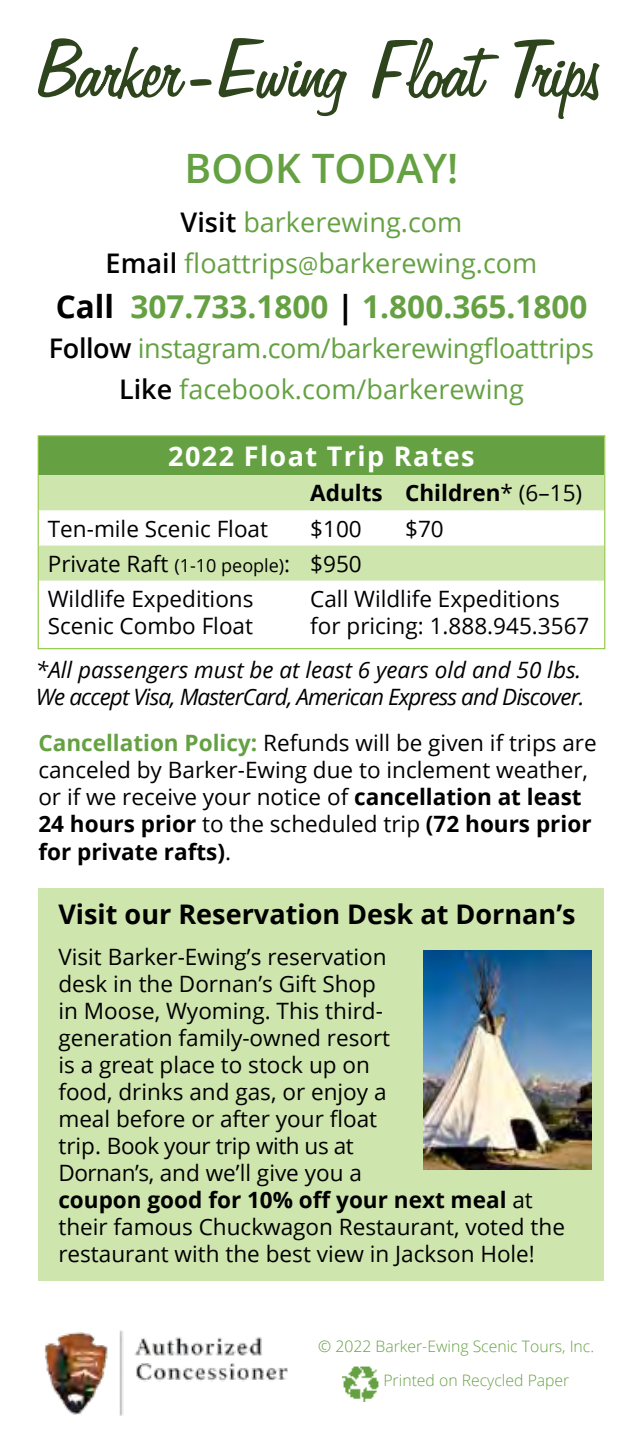
<style>
.page{position:relative;width:643px;height:1450px;background:#fff}
.page>*{position:absolute;margin:0;border:0;box-sizing:border-box;transform-origin:0 0}
.t1{font:600 40.5px "Open Sans";color:#65a143}
.t2{font:700 31.5px "Open Sans";color:#65a143}
.t3{font:27px/40.5px "Open Sans";color:#65a143;text-align:center}
.t4{font:700 27px "Open Sans";color:#000}
.t5{font:700 27px "Open Sans";letter-spacing:.05em;color:#fff}
.t6{font:22.5px/27px "Open Sans";color:#000}
.t7{font:italic 22.5px/27px "Open Sans";letter-spacing:-.04em;color:#000}
.t8{font:700 22.5px "Open Sans";color:#000}
.t9{font:300 15.75px/33.8px "Open Sans";color:#65a143}
.s1{font-weight:600;color:#000}
.s2{font-size:22.5px}
.s3{color:#000}
.s4{font-weight:400}
.s5{font-size:18px}
.s6{font-weight:700;color:#65a143}
.s7{font-weight:700}
</style>
<div class="page">
<img style="left:44px;top:1330px;width:244px;height:85px">
<svg style="left:38px;top:38px;width:561px;height:81px"></svg>
<div style="left:39px;top:888px;width:564px;height:392px;background:#cfe5ae"></div>
<img style="left:423px;top:950px;width:168px;height:219px">
<img style="left:342px;top:1366px;width:37px;height:34px">
<div style="left:39px;top:436px;width:564px;height:39px;background:#65a143"></div>
<svg style="left:40px;top:475px;width:562px;height:105px;fill:#cfe5ae"></svg>
<svg style="left:40px;top:580px;width:562px;height:1px"></svg>
<div style="left:38px;top:435px;width:566px;height:214px;border:1px solid #8dc63f"></div>
<h1 class="t1" style="left:184px;top:140px;width:275px">BOOK TODAY!</h1>
<p class="t3" style="left:105px;top:201px;width:433px"><span class="s1">Visit</span> barkerewing.com<br><span class="s1">Email</span> floattrips<span class="s2">@</span>barkerewing.com</p>
<h2 class="t2" style="left:56px;top:284px;width:532px"><span class="s3">Call</span> 307.733.1800 <span class="s3">|</span> 1.800.365.1800</h2>
<p class="t3" style="left:49px;top:327px;width:546px"><span class="s1">Follow</span> instagram.com/barkerewingfloattrips<br><span class="s1">Like</span> facebook.com/barkerewing</p>
<p class="t5" style="left:168px;top:437px;width:307px">2022 Float Trip Rates</p>
<p class="t8" style="left:310px;top:477px;width:273px">Adults Children<span class="s4">* (6–15)</span></p>
<p class="t6" style="left:48px;top:514px;width:222px">Ten-mile Scenic Float</p>
<p class="t6" style="left:310px;top:514px;width:53px">$100</p>
<p class="t6" style="left:405px;top:514px;width:40px">$70</p>
<p class="t6" style="left:48px;top:545px;width:315px;line-height:35.3px">Private Raft <span class="s5">(1-10 people)</span>: $950<br>Wildlife Expeditions</p>
<p class="t6" style="left:48px;top:611px;width:207px">Scenic Combo Float</p>
<p class="t6" style="left:310px;top:584px;width:280px">Call Wildlife Expeditions for pricing: 1.888.945.3567</p>
<p class="t7" style="left:36px;top:655px;width:549px">*All passengers must be at least 6 years old and 50 lbs.<br>We accept Visa, MasterCard, American Express and Discover.</p>
<p class="t6" style="left:38px;top:729px;width:559px"><span class="s6">Cancellation Policy:</span> Refunds will be given if trips are canceled by Barker-Ewing due to inclement weather, or if we receive your notice of <span class="s7">cancellation at least 24 hours prior</span> to the scheduled trip <span class="s7">(72 hours prior for private rafts)</span>.</p>
<p class="t4" style="left:58px;top:895px;width:518px">Visit our Reservation Desk at Dornan’s</p>
<p class="t6" style="left:58px;top:942px;width:507px">Visit Barker-Ewing’s reservation<br>desk in the Dornan’s Gift Shop<br>in Moose, Wyoming. This third-<br>generation family-owned resort<br>is a great place to stock up on<br>food, drinks and gas, or enjoy a<br>meal before or after your float<br>trip. Book your trip with us at<br>Dornan’s, and we’ll give you a<br><span class="s7">coupon good for 10% off your next meal</span> at their famous Chuckwagon Restaurant, voted the restaurant with the best view in Jackson Hole!</p>
<p class="t9" style="left:383px;top:1328px;width:212px;text-indent:-65px">© 2022 Barker-Ewing Scenic Tours, Inc.<br>Printed on Recycled Paper</p>
</div>
